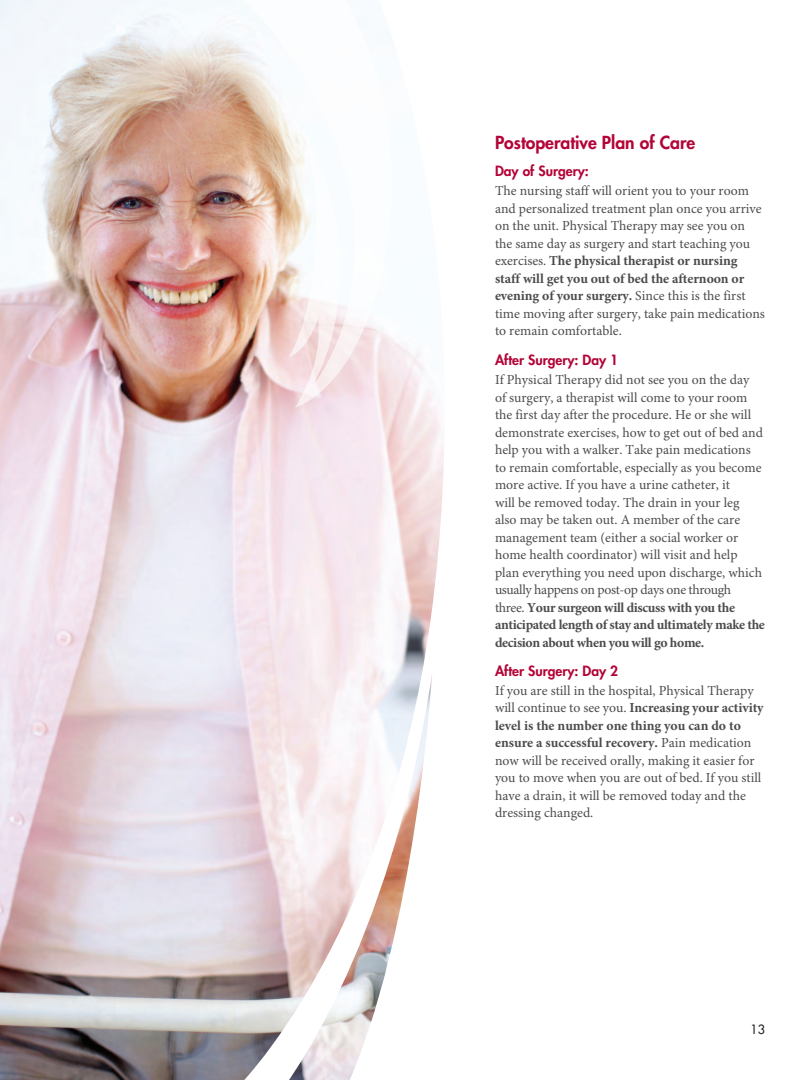
<style>
.page{position:relative;width:810px;height:1080px;background:#fff}
.page>*{position:absolute;margin:0;border:0;box-sizing:border-box;transform-origin:0 0}
.t1{font:800 17.5px "Futura";color:#b30437}
.t2{font:13.75px/17.5px "Minion Pro";color:#4b4c4d}
.t3{font:800 13.75px "Futura";color:#b30437}
.t4{font:12.5px "Futura";color:#231f20}
.s1{font-weight:700}
</style>
<div class="page">
<img style="left:0;top:0;width:233px;height:1080px">
<img style="left:151px;top:0;width:82px;height:408px">
<svg style="left:233px;top:0;width:211px;height:1080px"></svg>
<h3 class="t1" style="left:495px;top:131px;width:202px">Postoperative Plan of Care</h3>
<h4 class="t3" style="left:495px;top:162px;width:95px">Day of Surgery:</h4>
<p class="t2" style="left:495px;top:183px;width:271px">The nursing staff will orient you to your room and personalized treatment plan once you arrive on the unit. Physical Therapy may see you on the same day as surgery and start teaching you exercises. <span class="s1">The physical therapist or nursing staff will get you out of bed the afternoon or evening of your surgery.</span> Since this is the first time moving after surgery, take pain medications to remain comfortable.</p>
<h4 class="t3" style="left:495px;top:351px;width:125px">After Surgery: Day 1</h4>
<p class="t2" style="left:495px;top:372px;width:271px">If Physical Therapy did not see you on the day<br>of surgery, a therapist will come to your room the first day after the procedure. He or she will demonstrate exercises, how to get out of bed and help you with a walker. Take pain medications to remain comfortable, especially as you become more active. If you have a urine catheter, it<br>will be removed today. The drain in your leg<br>also may be taken out. A member of the care management team (either a social worker or home health coordinator) will visit and help plan everything you need upon discharge, which usually happens on post-op days one through<br>three. <span class="s1">Your surgeon will discuss with you the anticipated length of stay and ultimately make the decision about when you will go home.</span></p>
<h4 class="t3" style="left:495px;top:662px;width:125px">After Surgery: Day 2</h4>
<p class="t2" style="left:495px;top:682px;width:270px">If you are still in the hospital, Physical Therapy will continue to see you. <span class="s1">Increasing your activity level is the number one thing you can do to ensure a successful recovery.</span> Pain medication now will be received orally, making it easier for you to move when you are out of bed. If you still have a drain, it will be removed today and the dressing changed.</p>
<p class="t4" style="left:751px;top:1022px;width:16px">13</p>
</div>
